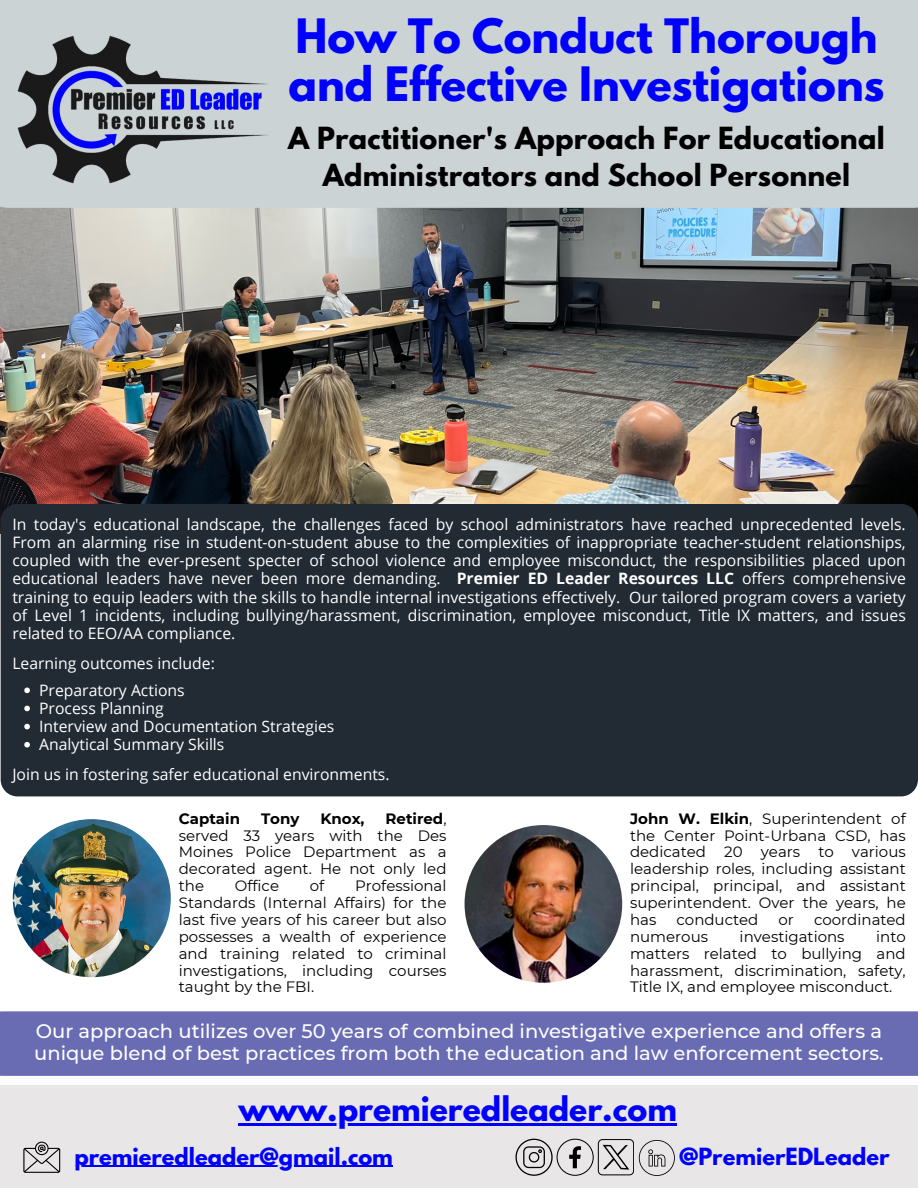
<style>
.page{position:relative;width:918px;height:1188px;background:#fff}
.page>*{position:absolute;margin:0;border:0;box-sizing:border-box;transform-origin:0 0}
.t1{font:700 42px/48.3px "League Spartan";color:#0000fe}
.t2{font:700 30px "League Spartan";color:#0000fe}
.t3{font:700 27px/37.2px "League Spartan";letter-spacing:.01em;color:#000;text-align:center}
.t4{font:700 21px "League Spartan";color:#0000fe}
.t5{font:500 19.5px/22.5px "Montserrat";color:#fff}
.t6{font:15.75px/18.1px "Open Sans";color:#fff;text-align:justify}
.t7{font:15px/16.8px "Montserrat";color:#000;text-align:justify}
.t8{font:700 15px "Montserrat";color:#000}
.s1{font-weight:700}
</style>
<div class="page">
<img style="left:0;top:208px;width:918px;height:326px">
<div style="left:0;top:0;width:918px;height:208px;background:#ccd3d4"></div>
<div style="left:1px;top:504px;width:917px;height:292px;background:#222a34;border-radius:17px"></div>
<div style="left:0;top:1085px;width:918px;height:103px;background:#e8e6e6"></div>
<div style="left:0;top:1011px;width:918px;height:65px;background:#696cb3"></div>
<img style="left:16px;top:35px;width:252px;height:149px">
<svg style="left:603px;top:1145px;width:26px;height:25px"></svg>
<div style="left:598px;top:1139px;width:36px;height:36px;border:1px solid #000;border-radius:4px"></div>
<svg style="left:639px;top:1140px;width:36px;height:36px"></svg>
<svg style="left:515px;top:1139px;width:79px;height:37px"></svg>
<svg style="left:23px;top:1141px;width:37px;height:32px"></svg>
<img style="left:13px;top:819px;width:158px;height:158px;border-radius:50%">
<img style="left:465px;top:825px;width:157px;height:158px;border-radius:50%">
<svg style="left:24px;top:688px;width:6px;height:5px"></svg>
<svg style="left:24px;top:706px;width:6px;height:5px"></svg>
<svg style="left:24px;top:724px;width:6px;height:5px"></svg>
<svg style="left:24px;top:742px;width:6px;height:6px"></svg>
<hr style="left:239px;top:1124px;width:438px;height:2px;background:#0000fe">
<hr style="left:74px;top:1166px;width:319px;height:1px;background:#0000fe">
<h4 class="t1" style="left:288px;top:17px;width:598px">How To Conduct Thorough and Effective Investigations</h4>
<h2 class="t3" style="left:288px;top:123px;width:598px">A Practitioner's Approach For Educational<br>Administrators and School Personnel</h2>
<p class="t6" style="left:12px;top:515px;width:895px">In today's educational landscape, the challenges faced by school administrators have reached unprecedented levels.<br>From an alarming rise in student-on-student abuse to the complexities of inappropriate teacher-student relationships, coupled with the ever-present specter of school violence and employee misconduct, the responsibilities placed upon educational leaders have never been more demanding. <span class="s1">Premier ED Leader Resources LLC</span> offers comprehensive training to equip leaders with the skills to handle internal investigations effectively. Our tailored program covers a variety of Level 1 incidents, including bullying/harassment, discrimination, employee misconduct, Title IX matters, and issues related to EEO/AA compliance.</p>
<p class="t6" style="left:12px;top:654px;width:204px">Learning outcomes include:</p>
<p class="t6" style="left:39px;top:680px;width:147px">Preparatory Actions</p>
<p class="t6" style="left:39px;top:699px;width:126px">Process Planning</p>
<p class="t6" style="left:39px;top:717px;width:297px">Interview and Documentation Strategies</p>
<p class="t6" style="left:39px;top:735px;width:187px">Analytical Summary Skills</p>
<p class="t6" style="left:12px;top:765px;width:379px">Join us in fostering safer educational environments.</p>
<p class="t7" style="left:179px;top:810px;width:269px;text-indent:207px"><span class="s1">Retired</span>, served 33 years with the Des Moines Police Department as a decorated agent. He not only led the</p>
<p class="t8" style="left:179px;top:809px;width:63px">Captain</p>
<p class="t8" style="left:261px;top:809px;width:40px">Tony</p>
<p class="t8" style="left:320px;top:809px;width:46px">Knox,</p>
<p class="t7" style="left:179px;top:877px;width:269px;text-indent:176px">Professional Standards (Internal Affairs) for the last five years of his career but also possesses a wealth of experience and training related to criminal investigations, including courses taught by the FBI.</p>
<p class="t7" style="left:235px;top:877px;width:46px">Office</p>
<p class="t7" style="left:310px;top:877px;width:16px">of</p>
<h4 class="t7" style="left:630px;top:810px;width:277px"><span class="s1">John W. Elkin</span>, Superintendent of the Center Point-Urbana CSD, has dedicated 20 years to various leadership roles, including assistant principal, principal, and assistant superintendent. Over the years, he has</h4>
<h4 class="t7" style="left:676px;top:911px;width:84px">conducted</h4>
<h4 class="t7" style="left:779px;top:911px;width:17px">or</h4>
<h4 class="t7" style="left:814px;top:911px;width:93px">coordinated</h4>
<h4 class="t7" style="left:630px;top:928px;width:80px">numerous</h4>
<h4 class="t7" style="left:740px;top:928px;width:106px">investigations</h4>
<h4 class="t7" style="left:630px;top:928px;width:277px;text-indent:246px">into matters related to bullying and harassment, discrimination, safety, Title IX, and employee misconduct.</h4>
<p class="t5" style="left:34px;top:1019px;width:851px">Our approach utilizes over 50 years of combined investigative experience and offers a unique blend of best practices from both the education and law enforcement sectors.</p>
<p class="t2" style="left:239px;top:1094px;width:440px">www.premieredleader.com</p>
<p class="t4" style="left:679px;top:1146px;width:212px">@PremierEDLeader</p>
<p class="t4" style="left:74px;top:1146px;width:320px">premieredleader@gmail.com</p>
</div>
